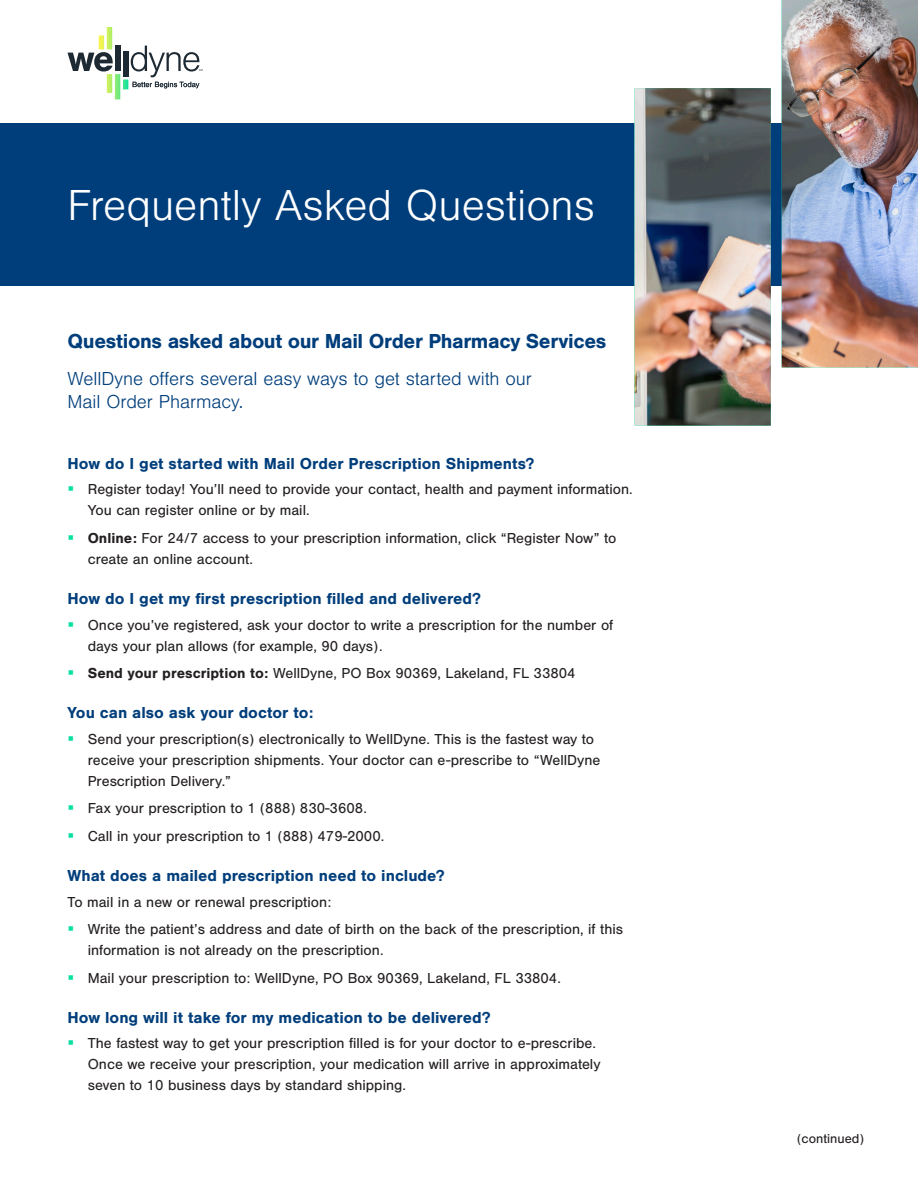
<style>
.page{position:relative;width:918px;height:1188px;background:#fff}
.page>*{position:absolute;margin:0;border:0;box-sizing:border-box;transform-origin:0 0}
.t1{font:300 45px "Nimbus San";color:#fff}
.intro_call_out_copy{font:700 21px "Nimbus San";letter-spacing:-.02em;color:#003e7b}
.intro_call_out_copy-2{font:300 19.5px/23.4px "Nimbus San";letter-spacing:-.005em;color:#003e7b}
.t2{font:700 16.5px "Nimbus San";color:#003e7b}
.body_copy{font:15px/21px "Nimbus San";color:#231f20}
.t3{font:13.5px "Nimbus San";color:#231f20}
.s1{font-weight:700}
</style>
<div class="page">
<div style="left:0;top:124px;width:918px;height:162px;background:#003e7b"></div>
<svg style="left:68px;top:27px;width:134px;height:72px"></svg>
<img style="left:634px;top:0;width:284px;height:426px">
<p class="t1" style="left:68px;top:182px;width:529px">Frequently Asked Questions</p>
<p class="intro_call_out_copy" style="left:68px;top:329px;width:540px">Questions asked about our Mail Order Pharmacy Services</p>
<p class="intro_call_out_copy-2" style="left:68px;top:367px;width:466px">WellDyne offers several easy ways to get started with our<br>Mail Order Pharmacy.</p>
<p class="t2" style="left:68px;top:454px;width:468px">How do I get started with Mail Order Prescription Shipments?</p>
<p class="body_copy" style="left:88px;top:479px;width:547px">Register today! You’ll need to provide your contact, health and payment information.<br>You can register online or by mail.</p>
<p class="body_copy" style="left:88px;top:528px;width:530px"><span class="s1">Online:</span> For 24/7 access to your prescription information, click “Register Now” to create an online account.</p>
<p class="t2" style="left:68px;top:590px;width:415px">How do I get my first prescription filled and delivered?</p>
<p class="body_copy" style="left:88px;top:614px;width:527px">Once you’ve registered, ask your doctor to write a prescription for the number of days your plan allows (for example, 90 days).</p>
<p class="body_copy" style="left:88px;top:663px;width:489px"><span class="s1">Send your prescription to:</span> WellDyne, PO Box 90369, Lakeland, FL 33804</p>
<p class="t2" style="left:68px;top:704px;width:248px">You can also ask your doctor to:</p>
<p class="body_copy" style="left:88px;top:728px;width:514px">Send your prescription(s) electronically to WellDyne. This is the fastest way to receive your prescription shipments. Your doctor can e-prescribe to “WellDyne<br>Prescription Delivery.”</p>
<p class="body_copy" style="left:88px;top:798px;width:281px">Fax your prescription to 1 (888) 830-3608.</p>
<p class="body_copy" style="left:88px;top:826px;width:298px">Call in your prescription to 1 (888) 479-2000.</p>
<p class="t2" style="left:68px;top:867px;width:379px">What does a mailed prescription need to include?</p>
<p class="body_copy" style="left:68px;top:891px;width:265px">To mail in a new or renewal prescription:</p>
<p class="body_copy" style="left:88px;top:919px;width:537px">Write the patient’s address and date of birth on the back of the prescription, if this information is not already on the prescription.</p>
<p class="body_copy" style="left:88px;top:968px;width:475px">Mail your prescription to: WellDyne, PO Box 90369, Lakeland, FL 33804.</p>
<p class="t2" style="left:68px;top:1008px;width:425px">How long will it take for my medication to be delivered?</p>
<p class="body_copy" style="left:88px;top:1033px;width:514px">The fastest way to get your prescription filled is for your doctor to e-prescribe.<br>Once we receive your prescription, your medication will arrive in approximately seven to 10 business days by standard shipping.</p>
<p class="t3" style="left:797px;top:1131px;width:68px">(continued)</p>
</div>
